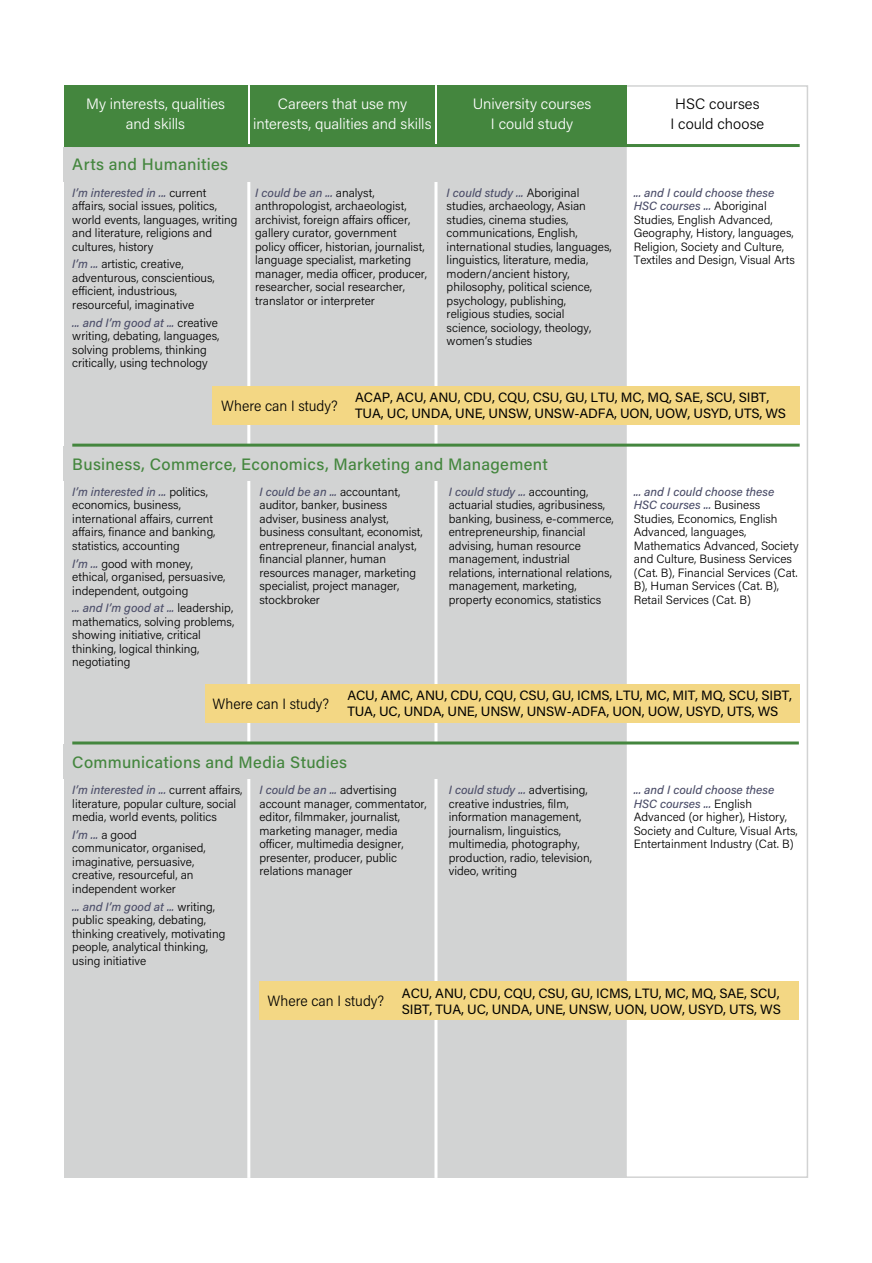
<style>
.page{position:relative;width:872px;height:1263px;background:#fff}
.page>*{position:absolute;margin:0;border:0;box-sizing:border-box;transform-origin:0 0}
.t1{font:500 16.5px "Acumin Pro";letter-spacing:.02em;color:#44863e}
.t2{font:300 15px/20.2px "Acumin Pro";color:#fff;text-align:center}
.t3{font:300 15px "Acumin Pro Semi Cond";color:#000}
.t4{font:300 15px/20.2px "Acumin Pro";letter-spacing:.005em;color:#000;text-align:center}
.t5{font:13.5px/16.2px "Acumin Pro";letter-spacing:-.01em;color:#000}
.t6{font:300 12px/13.5px "Acumin Pro";color:#000}
.s1{font-weight:500;font-style:italic;color:#4c4e69}
</style>
<div class="page">
<div style="left:64px;top:85px;width:561px;height:1093px;background:#d2d3d3"></div>
<hr style="left:247px;top:87px;width:3px;height:1089px;background:#fff">
<hr style="left:434px;top:87px;width:3px;height:1089px;background:#fff">
<div style="left:64px;top:147px;width:404px;height:34px;background:#d2d3d3"></div>
<div style="left:625px;top:85px;width:183px;height:1093px;background:#fff;border:2px solid #d2d3d3"></div>
<div style="left:64px;top:744px;width:404px;height:34px;background:#d2d3d3"></div>
<div style="left:64px;top:446px;width:404px;height:34px;background:#d2d3d3"></div>
<div style="left:64px;top:85px;width:183px;height:62px;background:#44863e"></div>
<div style="left:250px;top:85px;width:184px;height:62px;background:#44863e"></div>
<div style="left:437px;top:85px;width:189px;height:62px;background:#44863e"></div>
<hr style="left:72px;top:144px;width:727px;height:3px;background:#44863e">
<hr style="left:72px;top:444px;width:727px;height:3px;background:#44863e">
<div style="left:205px;top:684px;width:594px;height:39px;background:#f3d784"></div>
<div style="left:213px;top:386px;width:586px;height:39px;background:#f3d784"></div>
<hr style="left:72px;top:741px;width:727px;height:3px;background:#44863e">
<div style="left:259px;top:981px;width:540px;height:39px;background:#f3d784"></div>
<p class="t2" style="left:86px;top:93px;width:140px">My interests, qualities and skills</p>
<p class="t2" style="left:253px;top:93px;width:180px">Careers that use my interests, qualities and skills</p>
<p class="t2" style="left:473px;top:93px;width:120px">University courses<br>I could study</p>
<p class="t4" style="left:670px;top:93px;width:95px">HSC courses<br>I could choose</p>
<h1 class="t1" style="left:72px;top:153px;width:157px">Arts and Humanities</h1>
<p class="t6" style="left:72px;top:185px;width:167px"><span class="s1">I’m interested in ...</span> current affairs, social issues, politics, world events, languages, writing and literature, religions and cultures, history</p>
<p class="t6" style="left:72px;top:257px;width:144px"><span class="s1">I’m ...</span> artistic, creative, adventurous, conscientious, efficient, industrious, resourceful, imaginative</p>
<p class="t6" style="left:72px;top:315px;width:149px"><span class="s1">... and I’m good at ...</span> creative writing, debating, languages, solving problems, thinking critically, using technology</p>
<p class="t6" style="left:255px;top:185px;width:173px"><span class="s1">I could be an ...</span> analyst, anthropologist, archaeologist, archivist, foreign affairs officer, gallery curator, government policy officer, historian, journalist, language specialist, marketing manager, media officer, producer, researcher, social researcher, translator or interpreter</p>
<p class="t6" style="left:446px;top:185px;width:167px"><span class="s1">I could study ...</span> Aboriginal studies, archaeology, Asian studies, cinema studies, communications, English, international studies, languages, linguistics, literature, media, modern/ancient history, philosophy, political science, psychology, publishing, religious studies, social<br>science, sociology, theology, women’s studies</p>
<p class="t6" style="left:634px;top:185px;width:163px"><span class="s1">... and I could choose these<br>HSC courses ...</span> Aboriginal<br>Studies, English Advanced,<br>Geography, History, languages,<br>Religion, Society and Culture,<br>Textiles and Design, Visual Arts</p>
<p class="t3" style="left:221px;top:395px;width:118px">Where can I study?</p>
<p class="t5" style="left:355px;top:389px;width:432px">ACAP, ACU, ANU, CDU, CQU, CSU, GU, LTU, MC, MQ, SAE, SCU, SIBT,<br>TUA, UC, UNDA, UNE, UNSW, UNSW‑ADFA, UON, UOW, USYD, UTS, WS</p>
<h1 class="t1" style="left:72px;top:453px;width:477px">Business, Commerce, Economics, Marketing and Management</h1>
<p class="t6" style="left:72px;top:484px;width:145px"><span class="s1">I’m interested in ...</span> politics, economics, business, international affairs, current affairs, finance and banking, statistics, accounting</p>
<p class="t6" style="left:72px;top:556px;width:155px"><span class="s1">I’m ...</span> good with money, ethical, organised, persuasive, independent, outgoing</p>
<p class="t6" style="left:72px;top:601px;width:163px"><span class="s1">... and I’m good at ...</span> leadership, mathematics, solving problems, showing initiative, critical thinking, logical thinking, negotiating</p>
<p class="t6" style="left:259px;top:484px;width:165px"><span class="s1">I could be an ...</span> accountant, auditor, banker, business adviser, business analyst, business consultant, economist, entrepreneur, financial analyst, financial planner, human resources manager, marketing specialist, project manager, stockbroker</p>
<p class="t6" style="left:449px;top:484px;width:166px"><span class="s1">I could study ...</span> accounting, actuarial studies, agribusiness, banking, business, e-commerce, entrepreneurship, financial advising, human resource management, industrial relations, international relations, management, marketing, property economics, statistics</p>
<p class="t6" style="left:634px;top:484px;width:166px"><span class="s1">... and I could choose these<br>HSC courses ...</span> Business<br>Studies, Economics, English<br>Advanced, languages,<br>Mathematics Advanced, Society and Culture, Business Services (Cat. B), Financial Services (Cat.<br>B), Human Services (Cat. B),<br>Retail Services (Cat. B)</p>
<p class="t3" style="left:212px;top:693px;width:118px">Where can I study?</p>
<p class="t5" style="left:347px;top:687px;width:446px">ACU, AMC, ANU, CDU, CQU, CSU, GU, ICMS, LTU, MC, MIT, MQ, SCU, SIBT,<br>TUA, UC, UNDA, UNE, UNSW, UNSW-ADFA, UON, UOW, USYD, UTS, WS</p>
<h1 class="t1" style="left:72px;top:751px;width:276px">Communications and Media Studies</h1>
<p class="t6" style="left:72px;top:783px;width:172px"><span class="s1">I’m interested in ...</span> current affairs, literature, popular culture, social media, world events, politics</p>
<p class="t6" style="left:72px;top:827px;width:135px"><span class="s1">I’m ...</span> a good communicator, organised, imaginative, persuasive, creative, resourceful, an independent worker</p>
<p class="t6" style="left:72px;top:899px;width:154px"><span class="s1">... and I’m good at ...</span> writing, public speaking, debating, thinking creatively, motivating people, analytical thinking, using initiative</p>
<p class="t6" style="left:259px;top:783px;width:169px"><span class="s1">I could be an ...</span> advertising account manager, commentator, editor, filmmaker, journalist, marketing manager, media officer, multimedia designer, presenter, producer, public relations manager</p>
<p class="t6" style="left:449px;top:783px;width:145px"><span class="s1">I could study ...</span> advertising, creative industries, film, information management, journalism, linguistics, multimedia, photography, production, radio, television, video, writing</p>
<p class="t6" style="left:634px;top:783px;width:165px"><span class="s1">... and I could choose these<br>HSC courses ...</span> English<br>Advanced (or higher), History,<br>Society and Culture, Visual Arts,<br>Entertainment Industry (Cat. B)</p>
<p class="t3" style="left:267px;top:991px;width:118px">Where can I study?</p>
<p class="t5" style="left:402px;top:984px;width:380px">ACU, ANU, CDU, CQU, CSU, GU, ICMS, LTU, MC, MQ, SAE, SCU,<br>SIBT, TUA, UC, UNDA, UNE, UNSW, UON, UOW, USYD, UTS, WS</p>
</div>
